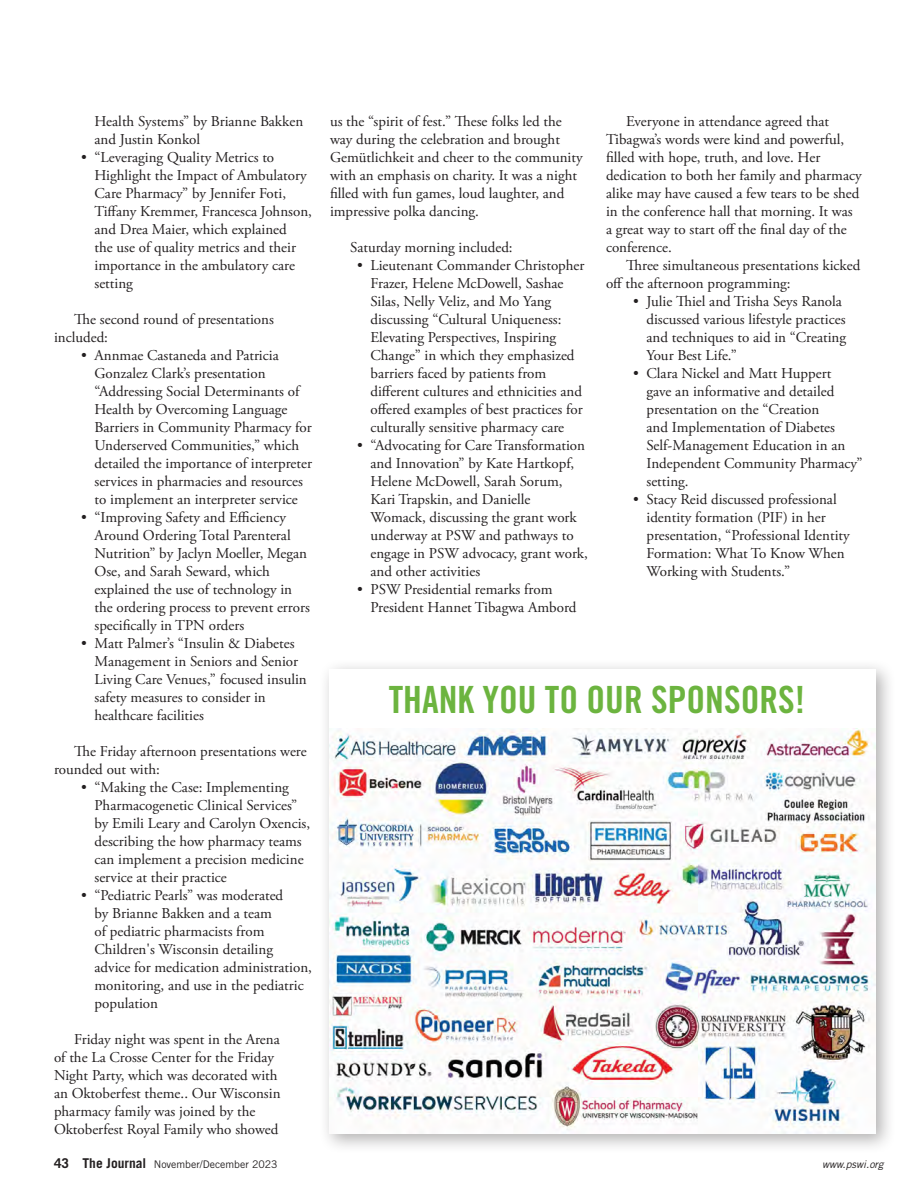
<style>
.page{position:relative;width:918px;height:1188px;background:#fff}
.page>*{position:absolute;margin:0;border:0;box-sizing:border-box;transform-origin:0 0}
.Header-Main{font:37.5px "Trade Gothic LT Std Bd Cn 20";color:#6cb43f}
.Body_10_12{font:15px/18px "Adobe Garamond Pro";color:#231f20}
.t1{font:10.5px "Trade Gothic LT Std";color:#231f20}
.t2{font:italic 10.5px "Trade Gothic LT Std";color:#231f20}
.s1{font-weight:700;font-size:13.5px}
</style>
<div class="page">
<div style="left:319px;top:659px;width:577px;height:495px;background:#231f20;opacity:.35"></div>
<div style="left:329px;top:670px;width:547px;height:464px;background:#fff"></div>
<img style="left:329px;top:729px;width:547px;height:405px">
<p class="Body_10_12" style="left:94px;top:113px;width:210px">Health Systems” by Brianne Bakken and Justin Konkol</p>
<p class="Body_10_12" style="left:94px;top:149px;width:219px;text-indent:-14px">• “Leveraging Quality Metrics to<br>Highlight the Impact of Ambulatory<br>Care Pharmacy” by Jennifer Foti,<br>Tiffany Kremmer, Francesca Johnson, and Drea Maier, which explained<br>the use of quality metrics and their importance in the ambulatory care setting</p>
<p class="Body_10_12" style="left:54px;top:311px;width:221px;text-indent:20px">The second round of presentations included:</p>
<p class="Body_10_12" style="left:94px;top:347px;width:219px;text-indent:-14px">• Annmae Castaneda and Patricia Gonzalez Clark’s presentation “Addressing Social Determinants of Health by Overcoming Language Barriers in Community Pharmacy for Underserved Communities,” which detailed the importance of interpreter services in pharmacies and resources to implement an interpreter service</p>
<p class="Body_10_12" style="left:94px;top:509px;width:217px;text-indent:-14px">• “Improving Safety and Efficiency Around Ordering Total Parenteral Nutrition” by Jaclyn Moeller, Megan Ose, and Sarah Seward, which explained the use of technology in the ordering process to prevent errors specifically in TPN orders</p>
<p class="Body_10_12" style="left:94px;top:635px;width:214px;text-indent:-14px">• Matt Palmer’s “Insulin &amp; Diabetes<br>Management in Seniors and Senior<br>Living Care Venues,” focused insulin safety measures to consider in healthcare facilities</p>
<p class="Body_10_12" style="left:54px;top:743px;width:254px;text-indent:20px">The Friday afternoon presentations were rounded out with:</p>
<p class="Body_10_12" style="left:94px;top:779px;width:217px;text-indent:-14px">• “Making the Case: Implementing Pharmacogenetic Clinical Services” by Emili Leary and Carolyn Oxencis, describing the how pharmacy teams can implement a precision medicine service at their practice</p>
<p class="Body_10_12" style="left:94px;top:887px;width:219px;text-indent:-14px">• “Pediatric Pearls” was moderated<br>by Brianne Bakken and a team<br>of pediatric pharmacists from<br>Children's Wisconsin detailing advice for medication administration, monitoring, and use in the pediatric population</p>
<p class="Body_10_12" style="left:54px;top:1031px;width:228px;text-indent:20px">Friday night was spent in the Arena of the La Crosse Center for the Friday Night Party, which was decorated with an Oktoberfest theme.. Our Wisconsin pharmacy family was joined by the Oktoberfest Royal Family who showed</p>
<p class="Body_10_12" style="left:330px;top:113px;width:254px">us the “spirit of fest.” These folks led the way during the celebration and brought Gemütlichkeit and cheer to the community with an emphasis on charity. It was a night filled with fun games, loud laughter, and impressive polka dancing.</p>
<p class="Body_10_12" style="left:350px;top:239px;width:164px">Saturday morning included:</p>
<p class="Body_10_12" style="left:370px;top:257px;width:216px;text-indent:-14px">• Lieutenant Commander Christopher Frazer, Helene McDowell, Sashae Silas, Nelly Veliz, and Mo Yang discussing “Cultural Uniqueness:<br>Elevating Perspectives, Inspiring Change” in which they emphasized barriers faced by patients from different cultures and ethnicities and offered examples of best practices for culturally sensitive pharmacy care</p>
<p class="Body_10_12" style="left:370px;top:437px;width:219px;text-indent:-14px">• “Advocating for Care Transformation and Innovation” by Kate Hartkopf,<br>Helene McDowell, Sarah Sorum,<br>Kari Trapskin, and Danielle<br>Womack, discussing the grant work underway at PSW and pathways to engage in PSW advocacy, grant work, and other activities</p>
<p class="Body_10_12" style="left:370px;top:581px;width:207px;text-indent:-14px">• PSW Presidential remarks from<br>President Hannet Tibagwa Ambord</p>
<p class="Body_10_12" style="left:606px;top:113px;width:257px;text-indent:20px">Everyone in attendance agreed that Tibagwa’s words were kind and powerful, filled with hope, truth, and love. Her dedication to both her family and pharmacy alike may have caused a few tears to be shed in the conference hall that morning. It was a great way to start off the final day of the conference.</p>
<p class="Body_10_12" style="left:606px;top:257px;width:256px;text-indent:20px">Three simultaneous presentations kicked off the afternoon programming:</p>
<p class="Body_10_12" style="left:646px;top:293px;width:201px;text-indent:-14px">• Julie Thiel and Trisha Seys Ranola discussed various lifestyle practices and techniques to aid in “Creating<br>Your Best Life.”</p>
<p class="Body_10_12" style="left:646px;top:365px;width:218px;text-indent:-14px">• Clara Nickel and Matt Huppert<br>gave an informative and detailed presentation on the “Creation<br>and Implementation of Diabetes<br>Self-Management Education in an<br>Independent Community Pharmacy” setting.</p>
<p class="Body_10_12" style="left:646px;top:491px;width:205px;text-indent:-14px">• Stacy Reid discussed professional identity formation (PIF) in her presentation, “Professional Identity<br>Formation: What To Know When<br>Working with Students.”</p>
<p class="Header-Main" style="left:389px;top:677px;width:418px">THANK YOU TO OUR SPONSORS!</p>
<p class="t1" style="left:54px;top:1158px;width:225px"><span class="s1">43 The Journal</span> November/December 2023</p>
<p class="t2" style="left:822px;top:1158px;width:63px">www.pswi.org</p>
</div>
